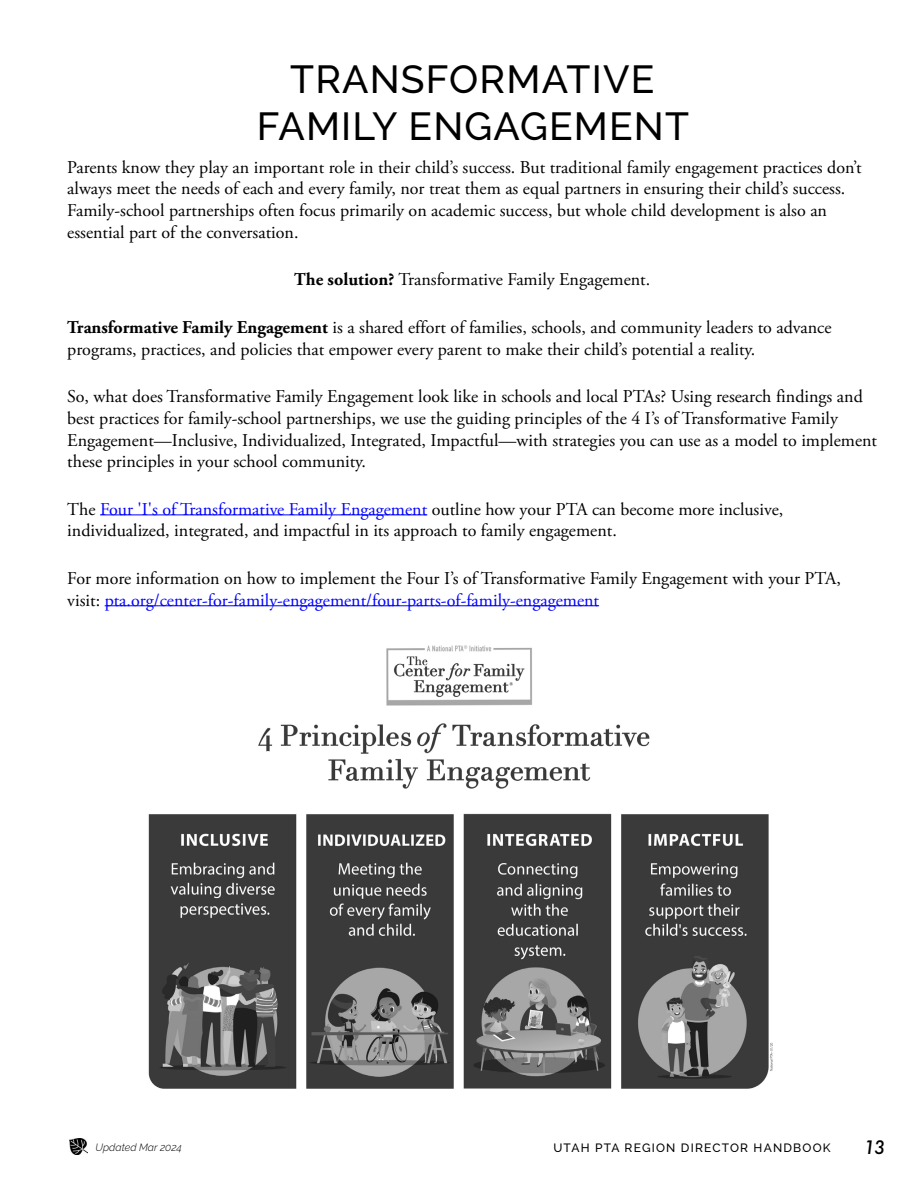
<style>
.page{position:relative;width:918px;height:1188px;background:#fff}
.page>*{position:absolute;margin:0;border:0;box-sizing:border-box;transform-origin:0 0}
.t1{font:500 39px/46.8px "Raleway";letter-spacing:.03em;color:#000;text-align:center}
.t2{font:18px/21.6px "Adobe Garamond Pro";color:#000}
.t3{font:italic 500 18px "Futura";color:#000}
.t4{font:500 12px "Raleway";letter-spacing:.1em;color:#000}
.t5{font:italic 300 10.5px "Raleway";color:#000}
.s1{font-weight:700}
.s2{color:#00f}
</style>
<div class="page">
<img style="left:70px;top:1139px;width:17px;height:16px">
<img style="left:148px;top:645px;width:625px;height:444px">
<hr style="left:100px;top:515px;width:327px;height:1px;background:#00f">
<hr style="left:105px;top:605px;width:494px;height:1px;background:#00f">
<h1 class="t1" style="left:257px;top:56px;width:434px">TRANSFORMATIVE<br>FAMILY ENGAGEMENT</h1>
<p class="t2" style="left:67px;top:157px;width:796px">Parents know they play an important role in their child’s success. But traditional family engagement practices don’t always meet the needs of each and every family, nor treat them as equal partners in ensuring their child’s success.<br>Family-school partnerships often focus primarily on academic success, but whole child development is also an essential part of the conversation.</p>
<p class="t2" style="left:294px;top:270px;width:357px"><span class="s1">The solution?</span> Transformative Family Engagement.</p>
<p class="t2" style="left:67px;top:317px;width:766px"><span class="s1">Transformative Family Engagement</span> is a shared effort of families, schools, and community leaders to advance programs, practices, and policies that empower every parent to make their child’s potential a reality.</p>
<p class="t2" style="left:67px;top:387px;width:811px">So, what does Transformative Family Engagement look like in schools and local PTAs? Using research findings and best practices for family-school partnerships, we use the guiding principles of the 4 I’s of Transformative Family Engagement—Inclusive, Individualized, Integrated, Impactful—with strategies you can use as a model to implement these principles in your school community.</p>
<p class="t2" style="left:67px;top:499px;width:718px">The <span class="s2">Four 'I's of Transformative Family Engagement</span> outline how your PTA can become more inclusive, individualized, integrated, and impactful in its approach to family engagement.</p>
<p class="t2" style="left:67px;top:568px;width:775px">For more information on how to implement the Four I’s of Transformative Family Engagement with your PTA, visit: <span class="s2">pta.org/center-for-family-engagement/four-parts-of-family-engagement</span></p>
<p class="t5" style="left:96px;top:1141px;width:88px">Updated Mar 2024</p>
<p class="t4" style="left:553px;top:1141px;width:279px">UTAH PTA REGION DIRECTOR HANDBOOK</p>
<p class="t3" style="left:864px;top:1135px;width:23px">13</p>
</div>
